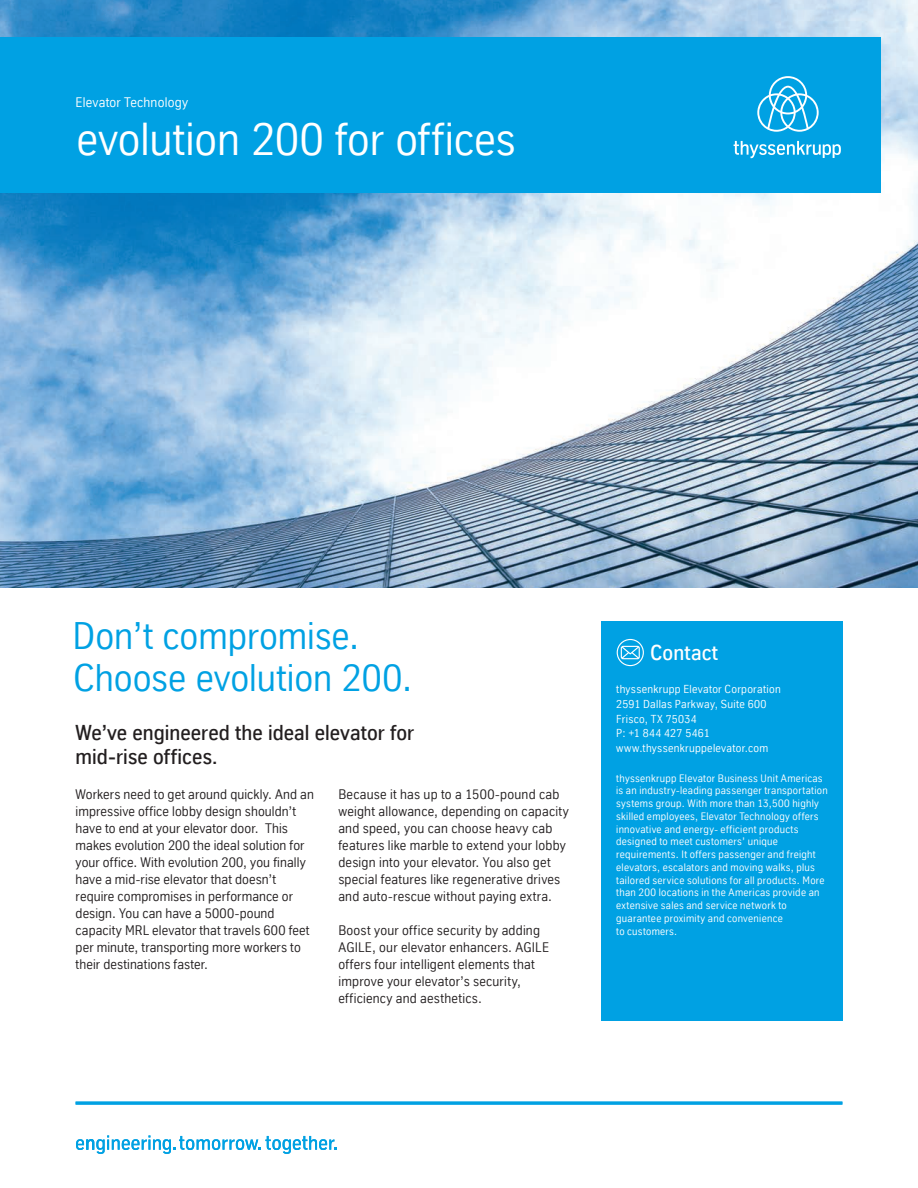
<style>
.page{position:relative;width:918px;height:1188px;background:#fff}
.page>*{position:absolute;margin:0;border:0;box-sizing:border-box;transform-origin:0 0}
.t1{font:45px "TK Type";letter-spacing:-.005em;color:#fff}
.t2{font:37.5px/42px "TK Type";color:#00a1e3}
.t3{font:500 21px/24px "TK Type";letter-spacing:.005em;color:#231f20}
.t4{font:500 21px "TK Type";letter-spacing:.01em;color:#fff}
.t5{font:13.5px/17px "TK Type";letter-spacing:.015em;color:#231f20}
.t6{font:13.5px "TK Type";letter-spacing:.015em;color:#fff}
.t7{font:11.25px/14.7px "TK Type";letter-spacing:.025em;color:#fff}
.t8{font:10.5px/12.8px "TK Type";letter-spacing:.025em;color:#fff}
</style>
<div class="page">
<div style="left:601px;top:622px;width:241px;height:399px;background:#00a1e3"></div>
<svg style="left:617px;top:639px;width:27px;height:27px"></svg>
<img style="left:0;top:0;width:918px;height:587px">
<div style="left:0;top:38px;width:880px;height:155px;background:#00a1e3"></div>
<svg style="left:757px;top:76px;width:62px;height:56px"></svg>
<svg style="left:734px;top:141px;width:107px;height:17px"></svg>
<svg style="left:76px;top:1135px;width:261px;height:19px"></svg>
<hr style="left:76px;top:1102px;width:766px;height:3px;background:#00a1e3">
<p class="t6" style="left:76px;top:95px;width:114px">Elevator Technology</p>
<h1 class="t1" style="left:77px;top:114px;width:441px">evolution 200 for offices</h1>
<h2 class="t2" style="left:73px;top:614px;width:342px">Don’t compromise.<br>Choose evolution 200.</h2>
<h3 class="t3" style="left:76px;top:720px;width:340px">We’ve engineered the ideal elevator for mid-rise offices.</h3>
<p class="t5" style="left:76px;top:786px;width:240px">Workers need to get around quickly. And an impressive office lobby design shouldn’t have to end at your elevator door. This makes evolution 200 the ideal solution for your office. With evolution 200, you finally have a mid-rise elevator that doesn’t require compromises in performance or design. You can have a 5000-pound capacity MRL elevator that travels 600 feet per minute, transporting more workers to their destinations faster.</p>
<p class="t5" style="left:338px;top:786px;width:232px">Because it has up to a 1500-pound cab weight allowance, depending on capacity and speed, you can choose heavy cab features like marble to extend your lobby design into your elevator. You also get special features like regenerative drives and auto-rescue without paying extra.</p>
<p class="t5" style="left:338px;top:922px;width:212px">Boost your office security by adding AGILE, our elevator enhancers. AGILE offers four intelligent elements that improve your elevator’s security, efficiency and aesthetics.</p>
<h3 class="t4" style="left:650px;top:641px;width:69px">Contact</h3>
<p class="t7" style="left:616px;top:682px;width:166px">thyssenkrupp Elevator Corporation<br>2591 Dallas Parkway, Suite 600<br>Frisco, TX 75034<br>P: +1 844 427 5461 www.thyssenkruppelevator.com</p>
<p class="t8" style="left:616px;top:772px;width:213px">thyssenkrupp Elevator Business Unit Americas is an industry-leading passenger transportation systems group. With more than 13,500 highly skilled employees, Elevator Technology offers innovative and energy- efficient products designed to meet customers’ unique requirements. It offers passenger and freight elevators, escalators and moving walks, plus tailored service solutions for all products. More than 200 locations in the Americas provide an extensive sales and service network to guarantee proximity and convenience<br>to customers.</p>
</div>
